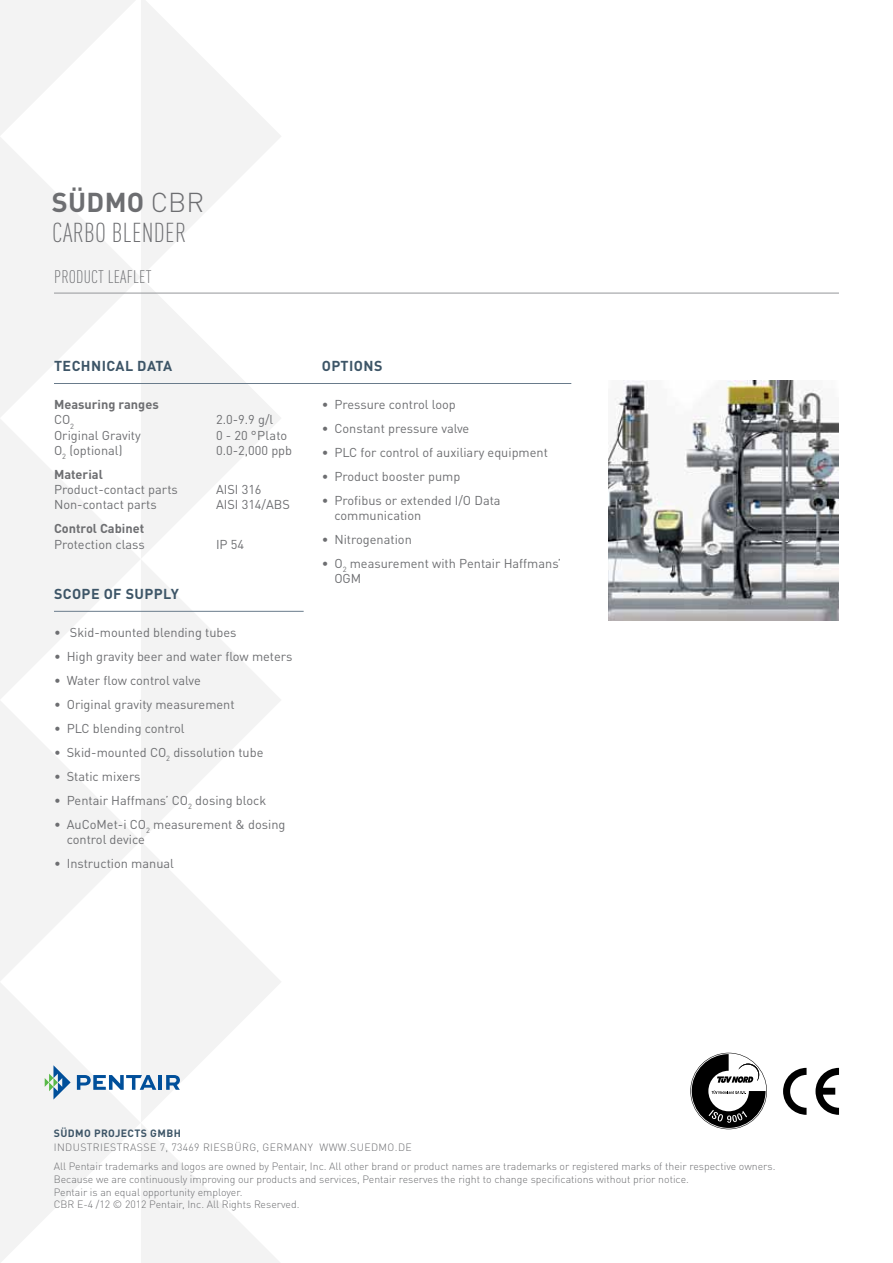
<style>
.page{position:relative;width:893px;height:1263px;background:#fff}
.page>*{position:absolute;margin:0;border:0;box-sizing:border-box;transform-origin:0 0}
.t1{font:300 condensed 27px/30px "DIN Pro";letter-spacing:.01em;color:#6d6e71}
.t2{font:300 condensed 18px "DIN Pro";letter-spacing:.01em;color:#6d6e71}
.t3{font:700 14.25px "DIN Pro";letter-spacing:.03em;color:#3d5567}
.t4{font:12.75px/15.3px "DIN Pro";color:#6d6e71}
.t5{font:700 12.75px/15.3px "DIN Pro";color:#6d6e71}
.t6{font:300 10.5px/12.8px "DIN Pro";color:#6d6e71}
.t7{font:300 10.5px "DIN Pro";letter-spacing:.04em;color:#6d6e71}
.t8{font:700 10.5px "DIN Pro";letter-spacing:.04em;color:#3d5567}
.s1{font-weight:700;font-stretch:normal}
.s2{font-stretch:normal}
.s3{font-weight:400}
</style>
<div class="page">
<svg style="left:0;top:0;width:280px;height:136px"></svg>
<svg style="left:0;top:136px;width:282px;height:282px"></svg>
<svg style="left:0;top:418px;width:282px;height:282px"></svg>
<svg style="left:0;top:700px;width:281px;height:282px"></svg>
<svg style="left:0;top:982px;width:281px;height:281px"></svg>
<svg style="left:45px;top:1065px;width:26px;height:34px"></svg>
<svg style="left:77px;top:1075px;width:79px;height:15px"></svg>
<hr style="left:159px;top:1075px;width:3px;height:15px;background:#004f9a">
<svg style="left:166px;top:1075px;width:14px;height:15px"></svg>
<svg style="left:783px;top:1068px;width:23px;height:47px"></svg>
<svg style="left:815px;top:1068px;width:24px;height:47px"></svg>
<svg style="left:690px;top:1053px;width:77px;height:76px"></svg>
<hr style="left:54px;top:383px;width:517px;height:1px;background:#697b8b">
<hr style="left:54px;top:293px;width:785px;height:1px;background:#95979a">
<img style="left:608px;top:381px;width:231px;height:239px">
<hr style="left:54px;top:611px;width:250px;height:1px;background:#697b8b">
<h1 class="t1" style="left:52px;top:186px;width:117px"><span class="s1">südmo</span> <span class="s2">CBR<br></span>CARBO BLENDER</h1>
<h2 class="t2" style="left:54px;top:264px;width:99px">PRODUCT LEAFLET</h2>
<p class="t3" style="left:54px;top:354px;width:120px">Tech nical Data</p>
<p class="t3" style="left:322px;top:354px;width:62px">options</p>
<p class="t5" style="left:54px;top:395px;width:106px">Measuring ranges<br><span class="s3">CO</span><sub>2</sub></p>
<p class="t4" style="left:216px;top:411px;width:59px">2.0-9.9 g/l</p>
<p class="t4" style="left:54px;top:426px;width:88px">Original Gravity</p>
<p class="t4" style="left:216px;top:426px;width:73px">0 - 20 °Plato</p>
<p class="t4" style="left:54px;top:441px;width:70px">O<sub>2</sub> (optional)</p>
<p class="t4" style="left:216px;top:441px;width:78px">0.0-2,000 ppb</p>
<p class="t5" style="left:54px;top:465px;width:50px">Material</p>
<p class="t4" style="left:54px;top:481px;width:125px">Product-contact parts</p>
<p class="t4" style="left:216px;top:481px;width:47px">AISI 316</p>
<p class="t4" style="left:54px;top:496px;width:104px">Non-contact parts</p>
<p class="t4" style="left:216px;top:496px;width:75px">AISI 314/ABS</p>
<p class="t5" style="left:54px;top:520px;width:92px">Control Cabinet</p>
<p class="t4" style="left:54px;top:535px;width:92px">Protection class</p>
<p class="t4" style="left:216px;top:535px;width:30px">IP 54</p>
<p class="t3" style="left:54px;top:582px;width:10px">SCOPE</p>
<p class="t3" style="left:104px;top:582px;width:77px">OF Supply</p>
<p class="t4" style="left:54px;top:624px;width:184px">• Skid-mounted blending tubes</p>
<p class="t4" style="left:54px;top:648px;width:240px">• High gravity beer and water flow meters</p>
<p class="t4" style="left:54px;top:671px;width:148px">• Water flow control valve</p>
<p class="t4" style="left:54px;top:695px;width:182px">• Original gravity measurement</p>
<p class="t4" style="left:54px;top:719px;width:132px">• PLC blending control</p>
<p class="t4" style="left:54px;top:743px;width:211px">• Skid-mounted CO<sub>2</sub> dissolution tube</p>
<p class="t4" style="left:54px;top:767px;width:88px">• Static mixers</p>
<p class="t4" style="left:54px;top:791px;width:214px">• Pentair Haffmans’ CO<sub>2</sub> dosing block</p>
<p class="t4" style="left:67px;top:815px;width:220px;text-indent:-13px">• AuCoMet-i CO<sub>2</sub> measurement &amp; dosing control device</p>
<p class="t4" style="left:54px;top:854px;width:121px">• Instruction manual</p>
<p class="t4" style="left:322px;top:395px;width:136px">• Pressure control loop</p>
<p class="t4" style="left:322px;top:419px;width:149px">• Constant pressure valve</p>
<p class="t4" style="left:322px;top:443px;width:228px">• PLC for control of auxiliary equipment</p>
<p class="t4" style="left:322px;top:467px;width:140px">• Product booster pump</p>
<p class="t4" style="left:334px;top:491px;width:168px;text-indent:-13px">• Profibus or extended I/O Data communication</p>
<p class="t4" style="left:322px;top:530px;width:92px">• Nitrogenation</p>
<p class="t4" style="left:334px;top:554px;width:228px;text-indent:-13px">• O<sub>2</sub> measurement with Pentair Haffmans’<br>OGM</p>
<p class="t8" style="left:54px;top:1124px;width:9px">SÜDMO</p>
<p class="t8" style="left:94px;top:1124px;width:88px">projects GM BH</p>
<p class="t7" style="left:54px;top:1139px;width:360px">Industri estrasse 7, 73469 Ri esbürg, G ermany WWW.Suedmo.de</p>
<p class="t6" style="left:54px;top:1159px;width:723px">All Pentair trademarks and logos are owned by Pentair, Inc. All other brand or product names are trademarks or registered marks of their respective owners.<br>Because we are continuously improving our products and services, Pentair reserves the right to change specifications without prior notice.<br>Pentair is an equal opportunity employer.<br>CBR</p>
<p class="t6" style="left:77px;top:1197px;width:224px">E-4 /12 © 2012 Pentair, Inc. All Rights Reserved.</p>
</div>
